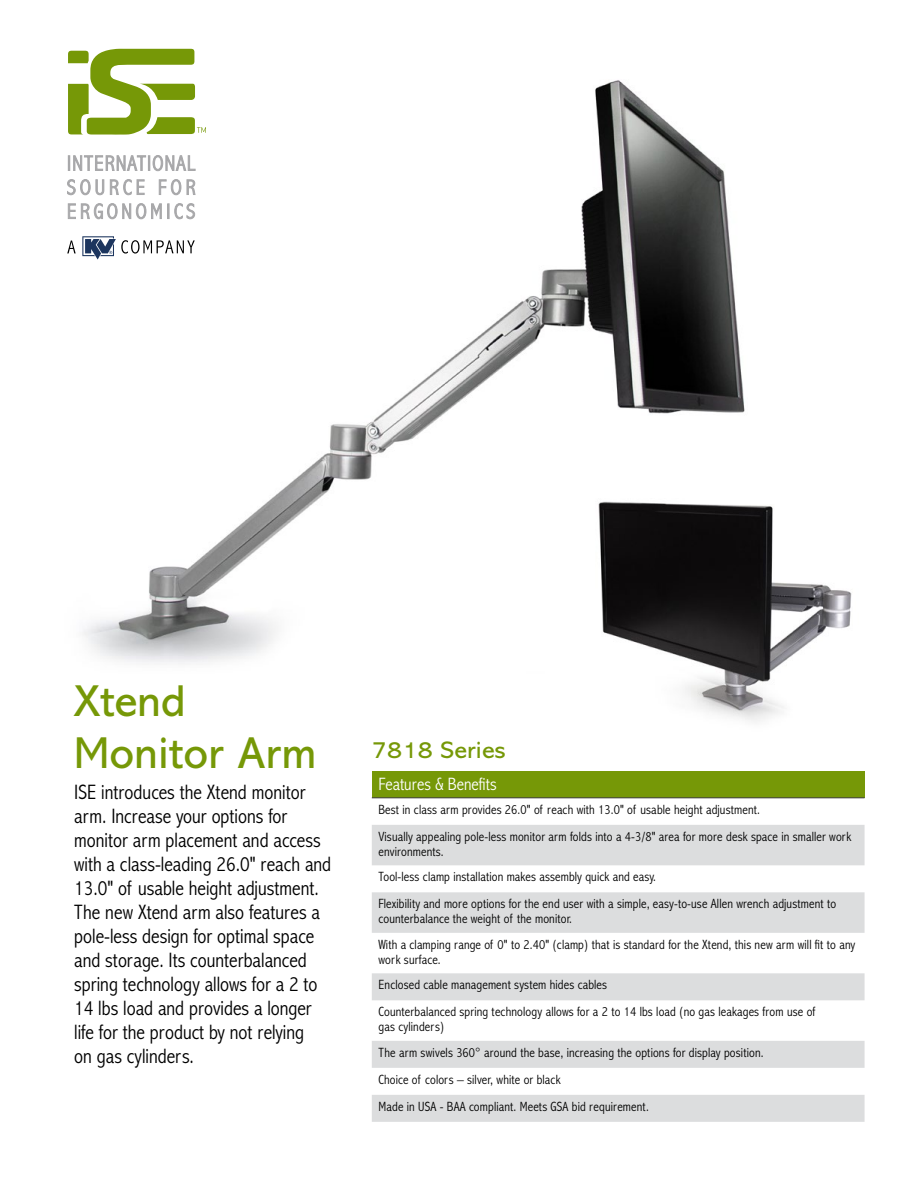
<style>
.page{position:relative;width:918px;height:1188px;background:#fff}
.page>*{position:absolute;margin:0;border:0;box-sizing:border-box;transform-origin:0 0}
.Description{font:45px/52.5px "Abadi MT Pro";color:#769807}
.t1{font:24px "Abadi MT Pro";letter-spacing:.015em;color:#769807}
.Description-2{font:300 condensed 21px/24px "Abadi MT Pro";color:#000}
.t2{font:300 condensed 18px "Abadi MT Pro";color:#fff}
.Chart-features_benef{font:300 condensed 13.5px/15px "Abadi MT Pro";letter-spacing:.01em;color:#000}
</style>
<div class="page">
<img style="left:67px;top:80px;width:678px;height:584px">
<img style="left:583px;top:493px;width:269px;height:229px">
<div style="left:372px;top:771px;width:493px;height:27px;background:#769807"></div>
<svg style="left:372px;top:825px;width:493px;height:297px;fill:#dcddde"></svg>
<hr style="left:372px;top:798px;width:493px;height:1px;background:#414042">
<svg style="left:67px;top:241px;width:9px;height:12px"></svg>
<svg style="left:82px;top:236px;width:113px;height:24px"></svg>
<svg style="left:68px;top:49px;width:138px;height:86px"></svg>
<svg style="left:68px;top:155px;width:127px;height:16px"></svg>
<svg style="left:67px;top:179px;width:37px;height:16px"></svg>
<svg style="left:110px;top:179px;width:35px;height:16px"></svg>
<svg style="left:159px;top:179px;width:22px;height:16px"></svg>
<svg style="left:187px;top:179px;width:8px;height:16px"></svg>
<svg style="left:68px;top:202px;width:94px;height:17px"></svg>
<svg style="left:168px;top:203px;width:27px;height:16px"></svg>
<p class="Description" style="left:74px;top:675px;width:244px">Xtend<br>Monitor Arm</p>
<p class="Description-2" style="left:74px;top:781px;width:259px">ISE introduces the Xtend monitor arm. Increase your options for monitor arm placement and access with a class-leading 26.0" reach and<br>13.0" of usable height adjustment.<br>The new Xtend arm also features a pole-less design for optimal space and storage. Its counterbalanced spring technology allows for a 2 to<br>14 lbs load and provides a longer life for the product by not relying<br>on gas cylinders.</p>
<p class="t1" style="left:372px;top:736px;width:136px">7818 Series</p>
<p class="t2" style="left:379px;top:775px;width:120px">Features &amp; Benefits</p>
<p class="Chart-features_benef" style="left:379px;top:802px;width:383px">Best in class arm provides 26.0" of reach with 13.0" of usable height adjustment.</p>
<p class="Chart-features_benef" style="left:379px;top:829px;width:474px">Visually appealing pole-less monitor arm folds into a 4-3/8" area for more desk space in smaller work environments.</p>
<p class="Chart-features_benef" style="left:379px;top:870px;width:279px">Tool-less clamp installation makes assembly quick and easy.</p>
<p class="Chart-features_benef" style="left:379px;top:897px;width:459px">Flexibility and more options for the end user with a simple, easy-to-use Allen wrench adjustment to counterbalance the weight of the monitor.</p>
<p class="Chart-features_benef" style="left:379px;top:937px;width:478px">With a clamping range of 0" to 2.40" (clamp) that is standard for the Xtend, this new arm will fit to any work surface.</p>
<p class="Chart-features_benef" style="left:379px;top:978px;width:230px">Enclosed cable management system hides cables</p>
<p class="Chart-features_benef" style="left:379px;top:1005px;width:438px">Counterbalanced spring technology allows for a 2 to 14 lbs load (no gas leakages from use of gas cylinders)</p>
<p class="Chart-features_benef" style="left:379px;top:1045px;width:387px">The arm swivels 360° around the base, increasing the options for display position.</p>
<p class="Chart-features_benef" style="left:379px;top:1072px;width:184px">Choice of colors – silver, white or black</p>
<p class="Chart-features_benef" style="left:379px;top:1099px;width:272px">Made in USA - BAA compliant. Meets GSA bid requirement.</p>
</div>
